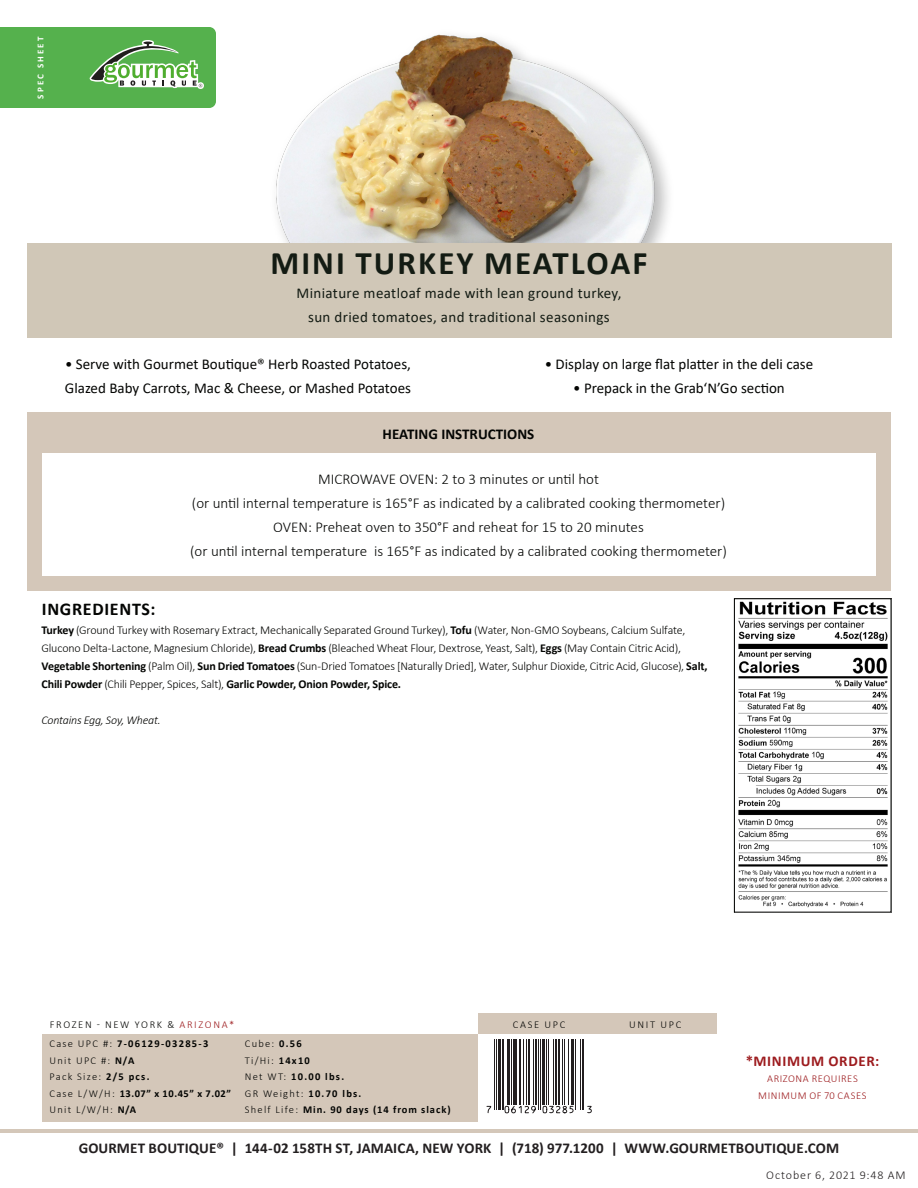
<style>
.page{position:relative;width:918px;height:1188px;background:#fff}
.page>*{position:absolute;margin:0;border:0;box-sizing:border-box;transform-origin:0 0}
.Product_Name{font:700 33px "Calibri";letter-spacing:.065em;color:#131b13}
.t1{font:700 18px "Calibri";letter-spacing:.04em;color:#040503}
.product_description{font:300 15px "Calibri";color:#040503}
.product_description-2{font:15px "Calibri";color:#040503}
.t2{font:700 15px "Calibri";letter-spacing:.005em;color:#231f20}
.product_description-3{font:15px "Calibri";letter-spacing:.025em;color:#131b13}
.t3{font:700 15px "Calibri";color:#040503}
.product_description-4{font:700 15px "Calibri";letter-spacing:.045em;color:#9d1c1f}
.product_description-5{font:300 12px/18px "Calibri";letter-spacing:-.015em;color:#040503}
.product_description-6{font:italic 300 12px "Calibri";letter-spacing:-.02em;color:#040503}
.t4{font:300 12px "Calibri";letter-spacing:.075em;color:#231f20}
.product_description-7{font:300 10.5px/16.5px "Calibri";letter-spacing:.13em;color:#040503}
.product_description-8{font:700 10.5px "Calibri";letter-spacing:.09em;color:#040503}
.product_description-9{font:300 10.5px/16.5px "Calibri";letter-spacing:.05em;color:#9d1c1f;text-align:center}
.product_description-10{font:300 10.5px "Calibri";letter-spacing:.16em;color:#040503}
.t5{font:700 9px "Calibri";letter-spacing:.245em;color:#fff}
.s1{font-weight:700}
.s2{color:#9d1c1f}
.s3{font-weight:300}
</style>
<div class="page">
<img style="left:276px;top:34px;width:393px;height:209px">
<div style="left:27px;top:412px;width:864px;height:179px;background:#d4c7b9"></div>
<hr style="left:0;top:1129px;width:918px;height:3px;background:#d4c7b9">
<div style="left:27px;top:243px;width:864px;height:95px;background:#d0c7b7"></div>
<svg style="left:0;top:27px;width:216px;height:81px;background:#64b55c"></svg>
<div style="left:478px;top:1014px;width:238px;height:20px;background:#d4c7b9"></div>
<div style="left:42px;top:1034px;width:436px;height:88px;background:#d4c7b9"></div>
<hr style="left:494px;top:1039px;width:1px;height:71px;background:#231f20">
<hr style="left:496px;top:1039px;width:1px;height:71px;background:#231f20">
<hr style="left:498px;top:1039px;width:3px;height:71px;background:#231f20">
<hr style="left:502px;top:1039px;width:2px;height:71px;background:#231f20">
<hr style="left:507px;top:1039px;width:1px;height:66px;background:#231f20">
<hr style="left:509px;top:1039px;width:1px;height:66px;background:#231f20">
<hr style="left:511px;top:1039px;width:1px;height:66px;background:#231f20">
<hr style="left:513px;top:1039px;width:4px;height:66px;background:#231f20">
<hr style="left:519px;top:1039px;width:2px;height:66px;background:#231f20">
<hr style="left:523px;top:1039px;width:1px;height:66px;background:#231f20">
<hr style="left:526px;top:1039px;width:1px;height:66px;background:#231f20">
<hr style="left:528px;top:1039px;width:2px;height:66px;background:#231f20">
<hr style="left:533px;top:1039px;width:1px;height:66px;background:#231f20">
<hr style="left:535px;top:1039px;width:2px;height:66px;background:#231f20">
<hr style="left:538px;top:1039px;width:1px;height:71px;background:#231f20">
<hr style="left:540px;top:1039px;width:1px;height:71px;background:#231f20">
<hr style="left:542px;top:1039px;width:3px;height:66px;background:#231f20">
<hr style="left:546px;top:1039px;width:1px;height:66px;background:#231f20">
<hr style="left:548px;top:1039px;width:1px;height:66px;background:#231f20">
<hr style="left:553px;top:1039px;width:1px;height:66px;background:#231f20">
<hr style="left:555px;top:1039px;width:2px;height:66px;background:#231f20">
<hr style="left:558px;top:1039px;width:2px;height:66px;background:#231f20">
<hr style="left:562px;top:1039px;width:1px;height:66px;background:#231f20">
<hr style="left:565px;top:1039px;width:1px;height:66px;background:#231f20">
<hr style="left:568px;top:1039px;width:1px;height:66px;background:#231f20">
<hr style="left:571px;top:1039px;width:3px;height:66px;background:#231f20">
<hr style="left:575px;top:1039px;width:1px;height:71px;background:#231f20">
<hr style="left:580px;top:1039px;width:1px;height:71px;background:#231f20">
<hr style="left:582px;top:1039px;width:1px;height:71px;background:#231f20">
<hr style="left:584px;top:1039px;width:1px;height:71px;background:#231f20">
<svg style="left:486px;top:1105px;width:106px;height:9px"></svg>
<img style="left:738px;top:601px;width:150px;height:307px">
<div style="left:734px;top:598px;width:157px;height:315px;border:1px solid #040503"></div>
<div style="left:42px;top:454px;width:834px;height:122px;background:#fff"></div>
<p class="t5" style="left:34px;top:99px;width:64px;rotate:-90deg">SPEC SHEET</p>
<p class="Product_Name" style="left:270px;top:240px;width:379px">MINI TURKEY MEATLOAF</p>
<p class="product_description-3" style="left:296px;top:283px;width:326px">Miniature meatloaf made with lean ground turkey,</p>
<p class="product_description-3" style="left:308px;top:307px;width:303px">sun dried tomatoes, and traditional seasonings</p>
<p class="product_description-2" style="left:65px;top:353px;width:347px">• Serve with Gourmet Boutique® Herb Roasted Potatoes,</p>
<p class="product_description-2" style="left:65px;top:377px;width:348px">Glazed Baby Carrots, Mac &amp; Cheese, or Mashed Potatoes</p>
<p class="product_description-2" style="left:545px;top:353px;width:270px">• Display on large flat platter in the deli case</p>
<p class="product_description-2" style="left:573px;top:377px;width:213px">• Prepack in the Grab‘N’Go section</p>
<p class="t3" style="left:383px;top:423px;width:153px">HEATING INSTRUCTIONS</p>
<p class="product_description" style="left:318px;top:470px;width:282px">MICROWAVE OVEN: 2 to 3 minutes or until hot</p>
<p class="product_description" style="left:192px;top:494px;width:535px">(or until internal temperature is 165°F as indicated by a calibrated cooking thermometer)</p>
<p class="product_description" style="left:273px;top:518px;width:372px">OVEN: Preheat oven to 350°F and reheat for 15 to 20 minutes</p>
<p class="product_description" style="left:190px;top:542px;width:538px">(or until internal temperature is 165°F as indicated by a calibrated cooking thermometer)</p>
<h2 class="t1" style="left:42px;top:596px;width:115px">INGREDIENTS:</h2>
<p class="product_description-5" style="left:42px;top:621px;width:668px"><span class="s1">Turkey</span> (Ground Turkey with Rosemary Extract, Mechanically Separated Ground Turkey), <span class="s1">Tofu</span> (Water, Non-GMO Soybeans, Calcium Sulfate, Glucono Delta-Lactone, Magnesium Chloride), <span class="s1">Bread Crumbs</span> (Bleached Wheat Flour, Dextrose, Yeast, Salt), <span class="s1">Eggs</span> (May Contain Citric Acid), <span class="s1">Vegetable Shortening</span> (Palm Oil), <span class="s1">Sun Dried Tomatoes</span> (Sun-Dried Tomatoes [Naturally Dried], Water, Sulphur Dioxide, Citric Acid, Glucose), <span class="s1">Salt, Chili Powder</span> (Chili Pepper, Spices, Salt), <span class="s1">Garlic Powder, Onion Powder, Spice.</span></p>
<p class="product_description-6" style="left:42px;top:712px;width:121px">Contains Egg, Soy, Wheat.</p>
<p class="product_description-10" style="left:50px;top:1018px;width:186px">FROZEN - NEW YORK &amp; <span class="s2">ARIZONA*</span></p>
<p class="product_description-7" style="left:50px;top:1035px;width:183px">Case UPC #: <span class="s1">7-06129-03285-3<br></span>Unit UPC #: <span class="s1">N/A<br></span>Pack Size: <span class="s1">2/5 pcs.<br></span>Case L/W/H: <span class="s1">13.07” x 10.45” x 7.02”<br></span>Unit L/W/H: <span class="s1">N/A</span></p>
<p class="product_description-7" style="left:245px;top:1035px;width:58px">Cube: <span class="s1">0.56</span></p>
<p class="product_description-7" style="left:245px;top:1052px;width:67px">Ti/Hi: <span class="s1">14x10</span></p>
<p class="product_description-8" style="left:245px;top:1069px;width:101px"><span class="s3">Net WT:</span> 10.00 lbs.</p>
<p class="product_description-7" style="left:245px;top:1085px;width:118px">GR Weight: <span class="s1">10.70 lbs.</span></p>
<p class="product_description-8" style="left:245px;top:1102px;width:207px"><span class="s3">Shelf Life:</span> Min. 90 days (14 from slack)</p>
<p class="product_description-7" style="left:513px;top:1016px;width:54px">CASE UPC</p>
<p class="product_description-7" style="left:629px;top:1016px;width:54px">UNIT UPC</p>
<p class="product_description-4" style="left:746px;top:1050px;width:135px">*MINIMUM ORDER:</p>
<p class="product_description-9" style="left:758px;top:1071px;width:110px">ARIZONA REQUIRES<br>MINIMUM OF 70 CASES</p>
<p class="t2" style="left:79px;top:1138px;width:762px">GOURMET BOUTIQUE® | 144-02 158TH ST, JAMAICA, NEW YORK | (718) 977.1200 | WWW.GOURMETBOUTIQUE.COM</p>
<p class="t4" style="left:766px;top:1168px;width:141px">October 6, 2021 9:48 AM</p>
</div>
